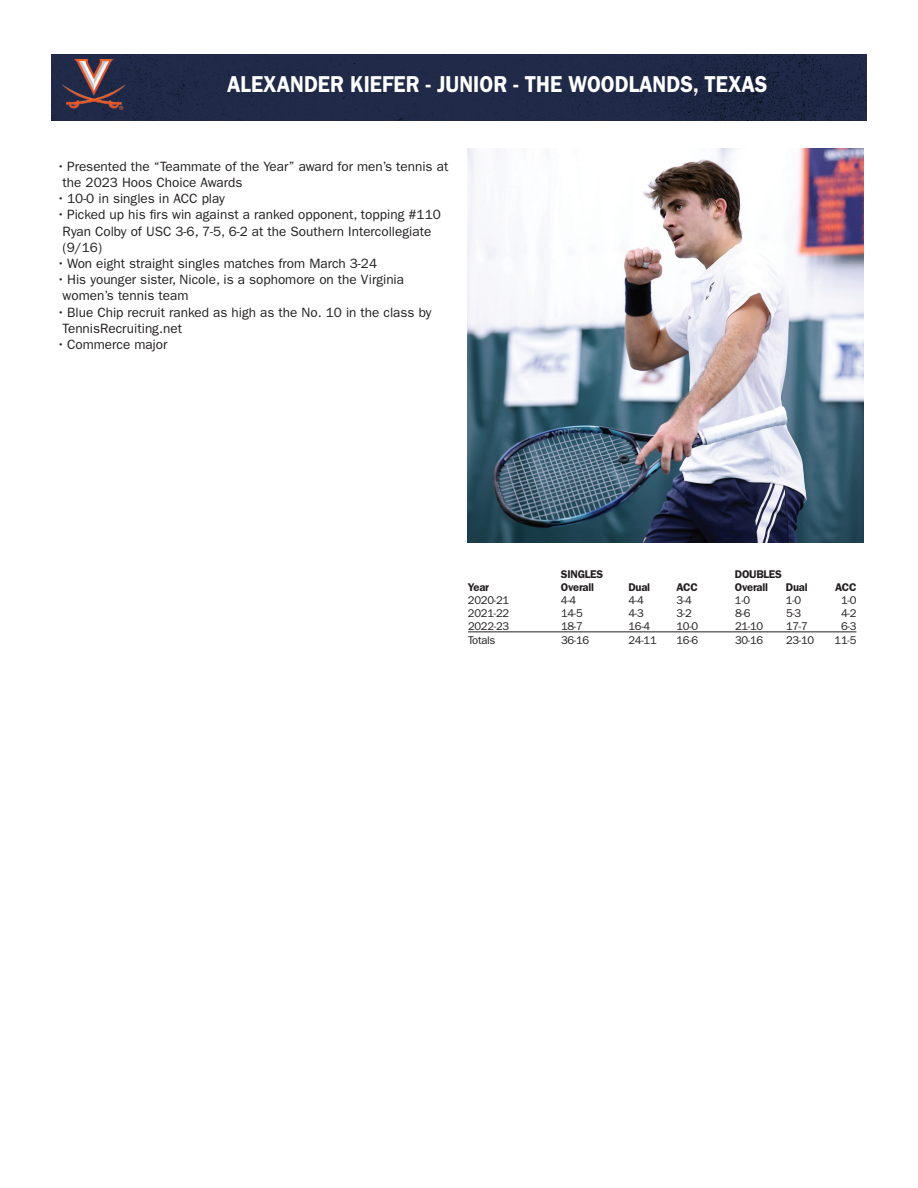
<style>
.page{position:relative;width:918px;height:1188px;background:#fff}
.page>*{position:absolute;margin:0;border:0;box-sizing:border-box;transform-origin:0 0}
.t1{font:600 23.1px "ITC Franklin Gothic Std";color:#fff;scale:.91 1}
.t2{font:13.5px/16.2px "ITC Franklin Gothic Std";color:#231f20}
.t3{font:11.25px "ITC Franklin Gothic Std";letter-spacing:-.025em;color:#231f20}
.t4{font:600 11.25px "ITC Franklin Gothic Std";letter-spacing:-.025em;color:#231f20}
</style>
<div class="page">
<img style="left:51px;top:54px;width:816px;height:67px">
<img style="left:55px;top:59px;width:76px;height:52px">
<hr style="left:468px;top:632px;width:388px;height:1px;background:#231f20">
<img style="left:468px;top:149px;width:396px;height:394px">
<h1 class="t1" style="left:227px;top:71px;width:595px">ALEXANDER KIEFER - JUNIOR - THE WOODLANDS, TEXAS</h1>
<p class="t2" style="left:63px;top:158px;width:387px;text-indent:-6px">• Presented the “Teammate of the Year” award for men’s tennis at the 2023 Hoos Choice Awards</p>
<p class="t2" style="left:57px;top:191px;width:170px">• 10-0 in singles in ACC play</p>
<p class="t2" style="left:63px;top:207px;width:380px;text-indent:-6px">• Picked up his firs win against a ranked opponent, topping #110<br>Ryan Colby of USC 3-6, 7-5, 6-2 at the Southern Intercollegiate (9/16)</p>
<p class="t2" style="left:57px;top:255px;width:322px">• Won eight straight singles matches from March 3-24</p>
<p class="t2" style="left:63px;top:272px;width:343px;text-indent:-6px">• His younger sister, Nicole, is a sophomore on the Virginia women’s tennis team</p>
<p class="t2" style="left:63px;top:304px;width:370px;text-indent:-6px">• Blue Chip recruit ranked as high as the No. 10 in the class by<br>TennisRecruiting.net</p>
<p class="t2" style="left:57px;top:336px;width:112px">• Commerce major</p>
<p class="t4" style="left:561px;top:567px;width:44px">SINGLES</p>
<p class="t4" style="left:735px;top:567px;width:48px">DOUBLES</p>
<p class="t4" style="left:468px;top:581px;width:23px">Year</p>
<p class="t4" style="left:561px;top:581px;width:34px">Overall</p>
<p class="t4" style="left:628px;top:581px;width:23px">Dual</p>
<p class="t4" style="left:676px;top:581px;width:23px">ACC</p>
<p class="t4" style="left:735px;top:581px;width:34px">Overall</p>
<p class="t4" style="left:786px;top:581px;width:23px">Dual</p>
<p class="t4" style="left:835px;top:581px;width:23px">ACC</p>
<p class="t3" style="left:468px;top:594px;width:43px">2020-21</p>
<p class="t3" style="left:561px;top:594px;width:17px">4-4</p>
<p class="t3" style="left:628px;top:594px;width:17px">4-4</p>
<p class="t3" style="left:676px;top:594px;width:17px">3-4</p>
<p class="t3" style="left:735px;top:594px;width:17px">1-0</p>
<p class="t3" style="left:786px;top:594px;width:17px">1-0</p>
<p class="t3" style="left:841px;top:594px;width:17px">1-0</p>
<p class="t3" style="left:468px;top:607px;width:43px">2021-22</p>
<p class="t3" style="left:561px;top:607px;width:23px">14-5</p>
<p class="t3" style="left:629px;top:607px;width:17px">4-3</p>
<p class="t3" style="left:677px;top:607px;width:17px">3-2</p>
<p class="t3" style="left:735px;top:607px;width:17px">8-6</p>
<p class="t3" style="left:786px;top:607px;width:17px">5-3</p>
<p class="t3" style="left:841px;top:607px;width:17px">4-2</p>
<p class="t3" style="left:468px;top:620px;width:43px">2022-23</p>
<p class="t3" style="left:561px;top:620px;width:23px">18-7</p>
<p class="t3" style="left:629px;top:620px;width:23px">16-4</p>
<p class="t3" style="left:677px;top:620px;width:23px">10-0</p>
<p class="t3" style="left:735px;top:620px;width:30px">21-10</p>
<p class="t3" style="left:786px;top:620px;width:23px">17-7</p>
<p class="t3" style="left:841px;top:620px;width:17px">6-3</p>
<p class="t3" style="left:468px;top:633px;width:29px">Totals</p>
<p class="t3" style="left:561px;top:633px;width:30px">36-16</p>
<p class="t3" style="left:629px;top:633px;width:30px">24-11</p>
<p class="t3" style="left:677px;top:633px;width:23px">16-6</p>
<p class="t3" style="left:735px;top:633px;width:30px">30-16</p>
<p class="t3" style="left:786px;top:633px;width:30px">23-10</p>
<p class="t3" style="left:835px;top:633px;width:23px">11-5</p>
</div>
